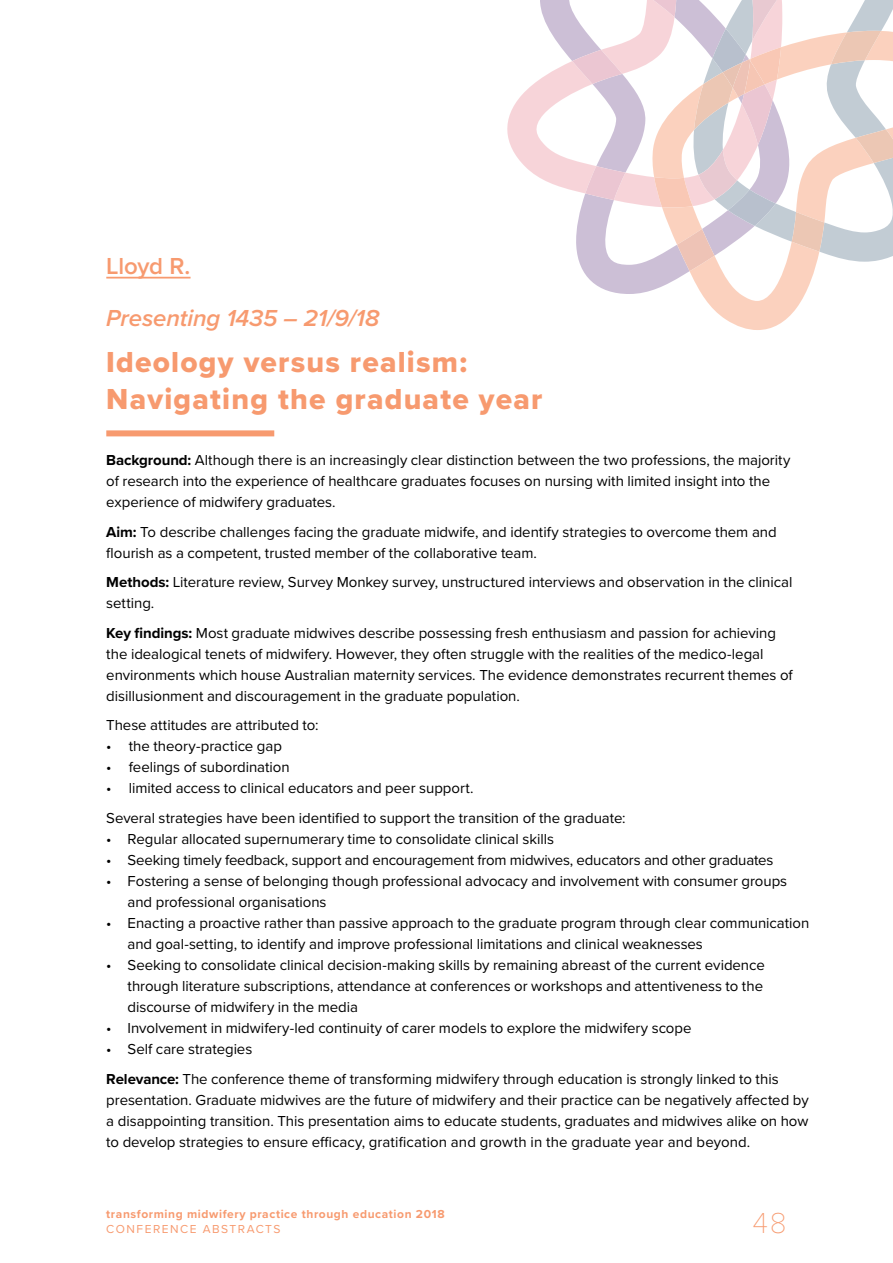
<style>
.page{position:relative;width:893px;height:1263px;background:#fff}
.page>*{position:absolute;margin:0;border:0;box-sizing:border-box;transform-origin:0 0}
.t1{font:30px/37.5px "Proxima Nova Extrabld";letter-spacing:.04em;color:#f79a6f}
.t2{font:100 30px "Proxima Nova T";color:#f79a6f}
.t3{font:italic 600 24px "Proxima Nova";letter-spacing:-.005em;color:#f79a6f}
.t4{font:600 24px "Proxima Nova";letter-spacing:-.015em;color:#f79a6f}
.t5{font:15px/21px "Proxima Nova";letter-spacing:-.005em;color:#000}
.t6{font:700 12px "Proxima Nova";letter-spacing:.05em;color:#f79a6f}
.t7{font:12px "Proxima Nova";letter-spacing:.125em;color:#f79a6f}
.s1{font-weight:700}
</style>
<div class="page">
<svg style="left:583px;top:271px;width:79px;height:23px;fill:#ccbfd6"></svg>
<svg style="left:782px;top:0;width:111px;height:31px"></svg>
<svg style="left:507px;top:0;width:275px;height:190px"></svg>
<svg style="left:662px;top:31px;width:231px;height:299px"></svg>
<svg style="left:792px;top:31px;width:101px;height:221px"></svg>
<svg style="left:572px;top:0;width:209px;height:271px"></svg>
<hr style="left:106px;top:277px;width:85px;height:1px;background:#f79a6f">
<div style="left:106px;top:430px;width:168px;height:6px;background:#f79a6f"></div>
<h2 class="t4" style="left:106px;top:248px;width:86px">Lloyd R.</h2>
<h2 class="t3" style="left:106px;top:300px;width:274px">Presenting 1435 – 21/9/18</h2>
<h1 class="t1" style="left:106px;top:342px;width:438px">Ideology versus realism:<br>Navigating the graduate year</h1>
<p class="t5" style="left:106px;top:449px;width:686px"><span class="s1">Background:</span> Although there is an increasingly clear distinction between the two professions, the majority of research into the experience of healthcare graduates focuses on nursing with limited insight into the experience of midwifery graduates.</p>
<p class="t5" style="left:106px;top:521px;width:672px"><span class="s1">Aim:</span> To describe challenges facing the graduate midwife, and identify strategies to overcome them and flourish as a competent, trusted member of the collaborative team.</p>
<p class="t5" style="left:106px;top:571px;width:688px"><span class="s1">Methods:</span> Literature review, Survey Monkey survey, unstructured interviews and observation in the clinical setting.</p>
<p class="t5" style="left:106px;top:622px;width:688px"><span class="s1">Key findings:</span> Most graduate midwives describe possessing fresh enthusiasm and passion for achieving the idealogical tenets of midwifery. However, they often struggle with the realities of the medico-legal environments which house Australian maternity services. The evidence demonstrates recurrent themes of disillusionment and discouragement in the graduate population.</p>
<p class="t5" style="left:106px;top:714px;width:214px">These attitudes are attributed to:</p>
<p class="t5" style="left:106px;top:735px;width:177px">• the theory-practice gap</p>
<p class="t5" style="left:106px;top:756px;width:185px">• feelings of subordination</p>
<p class="t5" style="left:106px;top:773px;width:521px;line-height:29.5px">• limited access to clinical educators and peer support.<br>Several strategies have been identified to support the transition of the graduate:</p>
<p class="t5" style="left:106px;top:828px;width:449px">• Regular allocated supernumerary time to consolidate clinical skills</p>
<p class="t5" style="left:106px;top:849px;width:668px">• Seeking timely feedback, support and encouragement from midwives, educators and other graduates</p>
<p class="t5" style="left:128px;top:870px;width:661px;text-indent:-21px">• Fostering a sense of belonging though professional advocacy and involvement with consumer groups and professional organisations</p>
<p class="t5" style="left:128px;top:912px;width:683px;text-indent:-21px">• Enacting a proactive rather than passive approach to the graduate program through clear communication and goal-setting, to identify and improve professional limitations and clinical weaknesses</p>
<p class="t5" style="left:128px;top:954px;width:639px;text-align:justify;text-indent:-21px">• Seeking to consolidate clinical decision-making skills by remaining abreast of the current evidence through literature subscriptions, attendance at conferences or workshops and attentiveness to the discourse of midwifery in the media</p>
<p class="t5" style="left:106px;top:1017px;width:587px">• Involvement in midwifery-led continuity of carer models to explore the midwifery scope</p>
<p class="t5" style="left:106px;top:1033px;width:674px;line-height:29.5px">• Self care strategies<br><span class="s1">Relevance:</span> The conference theme of transforming midwifery through education is strongly linked to this</p>
<p class="t5" style="left:106px;top:1088px;width:704px;text-align:justify">presentation. Graduate midwives are the future of midwifery and their practice can be negatively affected by a disappointing transition. This presentation aims to educate students, graduates and midwives alike on how to develop strategies to ensure efficacy, gratification and growth in the graduate year and beyond.</p>
<p class="t6" style="left:106px;top:1205px;width:340px">transforming midwifery practice through education 2018</p>
<p class="t7" style="left:106px;top:1220px;width:176px">CONFERENCE ABSTRACTS</p>
<h1 class="t2" style="left:753px;top:1200px;width:36px">48</h1>
</div>
